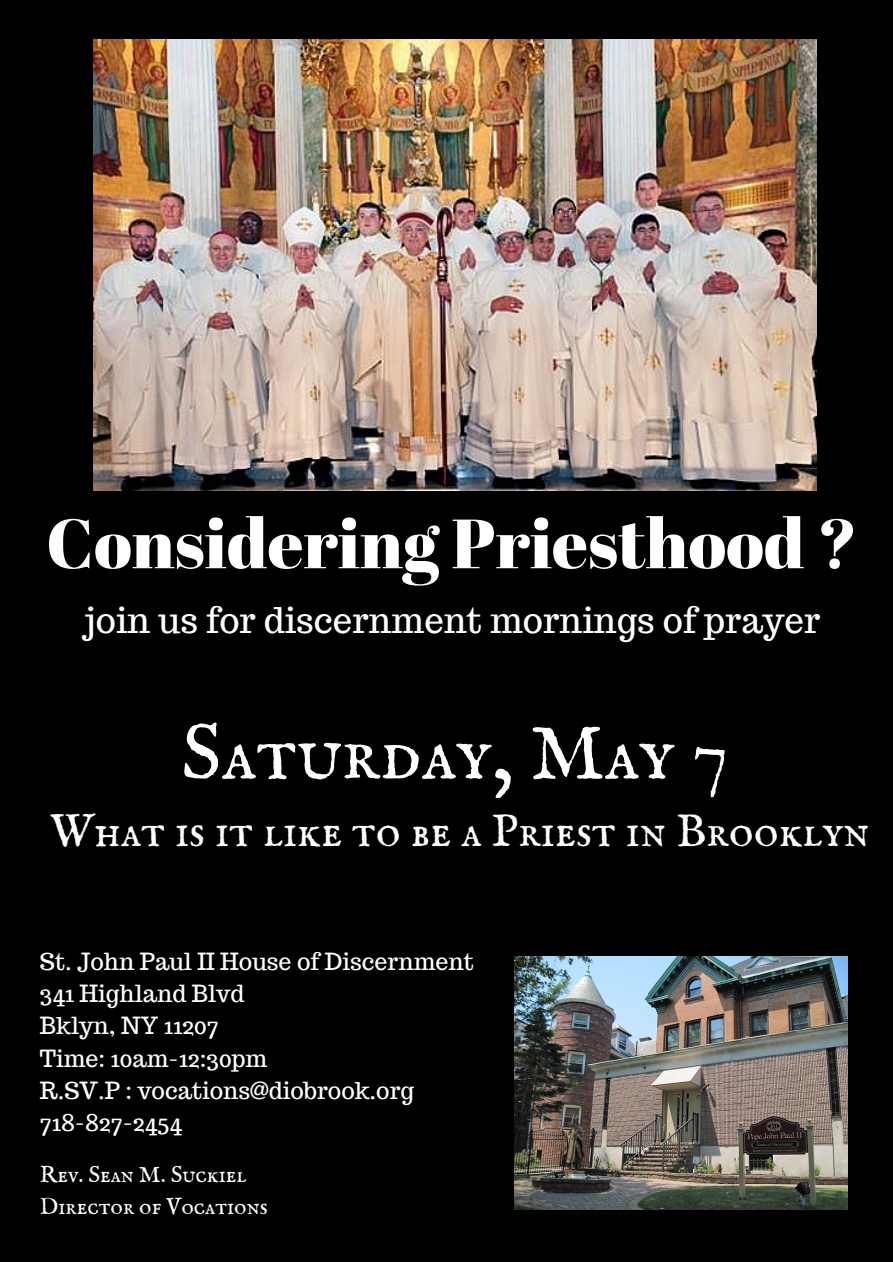
<style>
.page{position:relative;width:893px;height:1262px;background:#fff}
.page>*{position:absolute;margin:0;border:0;box-sizing:border-box;transform-origin:0 0}
.t1{font:79.43px "IM FELL English SC";color:#fff}
.t2{font:69.45px "Abril Fatface";color:#fff}
.t3{font:46.35px "IM FELL English SC";color:#fff}
.t4{font:34.72px "Trocchi";color:#fff}
.t5{font:23.17px/32px "Trocchi";color:#fff}
.t6{font:23.17px/32px "IM FELL English SC";color:#fff}
</style>
<div class="page">
<div style="left:0;top:0;width:892px;height:1262px;background:#000"></div>
<img style="left:514px;top:957px;width:333px;height:253px">
<img style="left:93px;top:39px;width:723px;height:451px">
<h2 class="t2" style="left:46px;top:495px;width:812px">Considering Priesthood ?</h2>
<h3 class="t4" style="left:85px;top:598px;width:737px">join us for discernment mornings of prayer</h3>
<h1 class="t1" style="left:181px;top:707px;width:549px">Saturday, May 7</h1>
<h3 class="t3" style="left:50px;top:804px;width:820px">What is it like to be a Priest in Brooklyn</h3>
<p class="t5" style="left:40px;top:946px;width:435px">St. John Paul II House of Discernment<br>341 Highland Blvd<br>Bklyn, NY 11207<br>Time: 10am-12:30pm<br>R.SV.P : vocations@diobrook.org<br>718-827-2454</p>
<p class="t6" style="left:40px;top:1160px;width:229px">Rev. Sean M. Suckiel<br>Director of Vocations</p>
</div>
